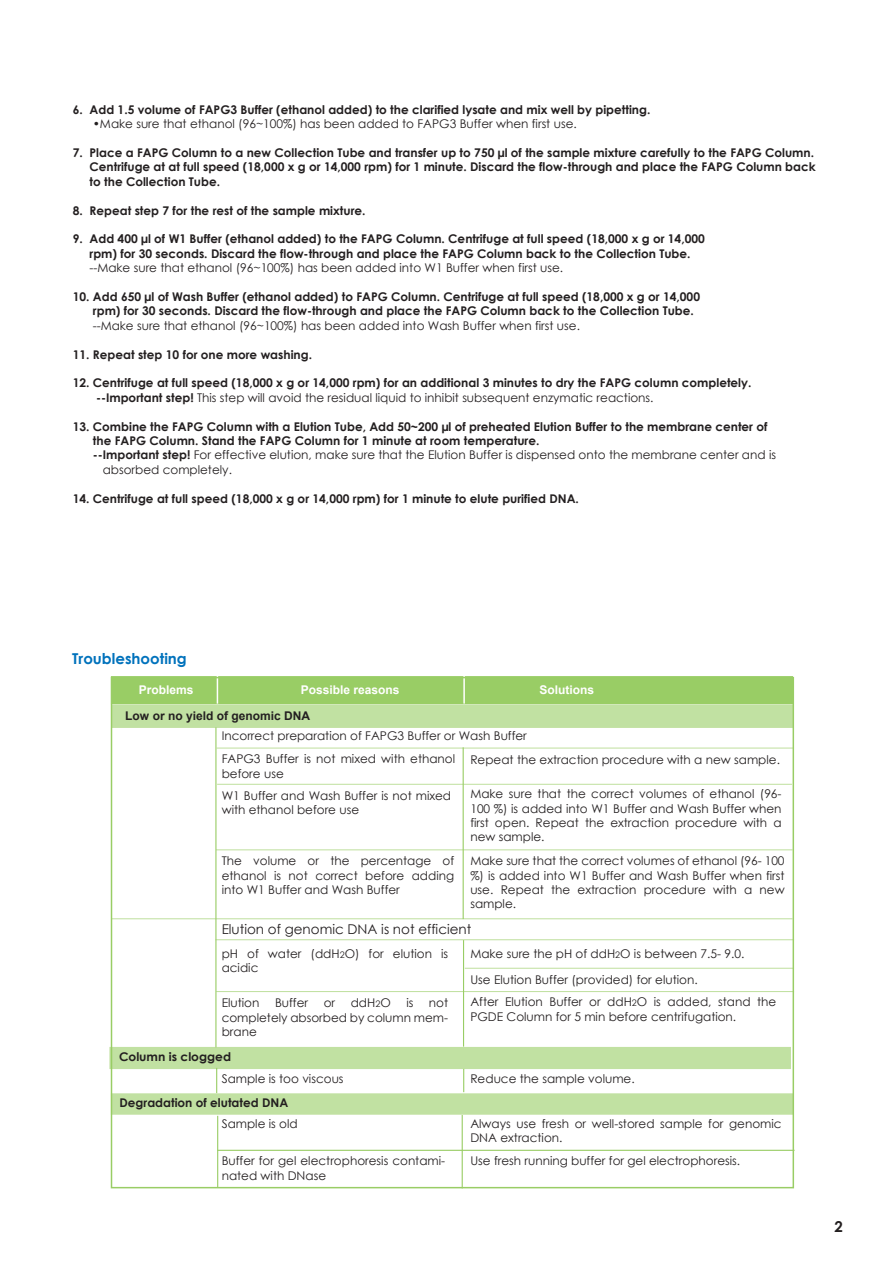
<style>
.page{position:relative;width:893px;height:1263px;background:#fff}
.page>*{position:absolute;margin:0;border:0;box-sizing:border-box;transform-origin:0 0}
.t1{font:700 15px "Century Gothic";color:#0072bc}
.t2{font:700 15px "Century Gothic";color:#231f20}
.t3{font:13.5px "Century Gothic";color:#231f20}
.t4{font:700 12px/14.4px "Century Gothic";color:#231f20}
.t5{font:12px/14.4px "Century Gothic";color:#231f20}
.t6{font:700 12px "Arial";color:#fff}
.t7{font:700 12px "Arial";color:#231f20}
.s1{font-weight:400}
.s2{font-weight:700}
.s3{font-size:9px}
</style>
<div class="page">
<div style="left:111px;top:676px;width:682px;height:28px;background:#99cd65"></div>
<div style="left:112px;top:705px;width:681px;height:23px;background:#c1e1a2"></div>
<svg style="left:216px;top:676px;width:3px;height:29px"></svg>
<svg style="left:463px;top:676px;width:3px;height:29px"></svg>
<svg style="left:114px;top:727px;width:677px;height:320px"></svg>
<svg style="left:216px;top:1114px;width:579px;height:75px"></svg>
<div style="left:109px;top:1047px;width:682px;height:22px;background:#c1e1a2"></div>
<svg style="left:463px;top:1069px;width:2px;height:24px"></svg>
<svg style="left:216px;top:1068px;width:2px;height:25px"></svg>
<div style="left:111px;top:1093px;width:683px;height:22px;background:#c1e1a2"></div>
<div style="left:111px;top:677px;width:683px;height:511px;border:2px solid #99cd65"></div>
<p class="t4" style="left:73px;top:102px;width:579px">6. Add 1.5 volume of FAPG3 Buffer (ethanol added) to the clarified lysate and mix well by pipetting.</p>
<p class="t5" style="left:93px;top:116px;width:486px">•Make sure that ethanol (96~100%) has been added to FAPG3 Buffer when first use.</p>
<p class="t4" style="left:90px;top:145px;width:728px;text-indent:-17px">7. Place a FAPG Column to a new Collection Tube and transfer up to 750 µl of the sample mixture carefully to the FAPG Column.<br>Centrifuge at at full speed (18,000 x g or 14,000 rpm) for 1 minute. Discard the flow-through and place the FAPG Column back to the Collection Tube.</p>
<p class="t4" style="left:73px;top:202px;width:294px">8. Repeat step 7 for the rest of the sample mixture.</p>
<p class="t4" style="left:89px;top:231px;width:617px;text-indent:-17px">9. Add 400 µl of W1 Buffer (ethanol added) to the FAPG Column. Centrifuge at full speed (18,000 x g or 14,000 rpm) for 30 seconds. Discard the flow-through and place the FAPG Column back to the Collection Tube. <span class="s1">--Make sure that ethanol (96~100%) has been added into W1 Buffer when first use.</span></p>
<p class="t4" style="left:93px;top:289px;width:609px;text-indent:-20px">10. Add 650 µl of Wash Buffer (ethanol added) to FAPG Column. Centrifuge at full speed (18,000 x g or 14,000 rpm) for 30 seconds. Discard the flow-through and place the FAPG Column back to the Collection Tube. <span class="s1">--Make sure that ethanol (96~100%) has been added into Wash Buffer when first use.</span></p>
<p class="t4" style="left:73px;top:346px;width:241px">11. Repeat step 10 for one more washing.</p>
<p class="t4" style="left:96px;top:375px;width:657px;text-indent:-23px">12. Centrifuge at full speed (18,000 x g or 14,000 rpm) for an additional 3 minutes to dry the FAPG column completely. --Important step! <span class="s1">This step will avoid the residual liquid to inhibit subsequent enzymatic reactions.</span></p>
<p class="t4" style="left:73px;top:418px;width:696px">13. Combine the FAPG Column with a Elution Tube, Add 50~200 µl of preheated Elution Buffer to the membrane center of</p>
<p class="t4" style="left:93px;top:433px;width:448px">the FAPG Column. Stand the FAPG Column for 1 minute at room temperature.</p>
<p class="t5" style="left:93px;top:448px;width:685px"><span class="s2">--Important step!</span> For effective elution, make sure that the Elution Buffer is dispensed onto the membrane center and is</p>
<p class="t5" style="left:103px;top:462px;width:131px">absorbed completely.</p>
<p class="t4" style="left:73px;top:490px;width:508px">14. Centrifuge at full speed (18,000 x g or 14,000 rpm) for 1 minute to elute purified DNA.</p>
<p class="t1" style="left:72px;top:647px;width:116px">Troubleshooting</p>
<p class="t6" style="left:139px;top:681px;width:56px">Problems</p>
<p class="t6" style="left:301px;top:681px;width:100px">Possible reasons</p>
<p class="t6" style="left:539px;top:681px;width:56px">Solutions</p>
<p class="t7" style="left:125px;top:707px;width:186px">Low or no yield of genomic DNA</p>
<p class="t5" style="left:222px;top:751px;width:235px">FAPG3 Buffer is not mixed with ethanol before use</p>
<p class="t5" style="left:470px;top:752px;width:311px">Repeat the extraction procedure with a new sample.</p>
<p class="t5" style="left:222px;top:729px;width:307px">Incorrect preparation of FAPG3 Buffer or Wash Buffer</p>
<p class="t5" style="left:222px;top:788px;width:231px">W1 Buffer and Wash Buffer is not mixed with ethanol before use</p>
<p class="t5" style="left:470px;top:786px;width:313px;text-align:justify">Make sure that the correct volumes of ethanol (96- 100 %) is added into W1 Buffer and Wash Buffer when first open. Repeat the extraction procedure with a new sample.</p>
<p class="t5" style="left:222px;top:853px;width:234px;text-align:justify">The volume or the percentage of ethanol is not correct before adding into W1 Buffer and Wash Buffer</p>
<p class="t5" style="left:470px;top:853px;width:316px;text-align:justify">Make sure that the correct volumes of ethanol (96- 100 %) is added into W1 Buffer and Wash Buffer when first use. Repeat the extraction procedure with a new sample.</p>
<p class="t3" style="left:222px;top:920px;width:251px">Elution of genomic DNA is not efficient</p>
<p class="t5" style="left:222px;top:946px;width:228px">pH of water (ddH<span class="s3">2</span>O) for elution is acidic</p>
<p class="t5" style="left:470px;top:946px;width:276px">Make sure the pH of ddH<span class="s3">2</span>O is between 7.5- 9.0.</p>
<p class="t5" style="left:470px;top:972px;width:229px">Use Elution Buffer (provided) for elution.</p>
<p class="t5" style="left:222px;top:995px;width:228px;text-align:justify;text-indent:207px">not completely absorbed by column mem&shy;brane</p>
<p class="t5" style="left:470px;top:995px;width:308px">After Elution Buffer or ddH<span class="s3">2</span>O is added, stand the<br>PGDE Column for 5 min before centrifugation.</p>
<p class="t5" style="left:222px;top:1046px;width:123px;line-height:21.3px;text-indent:-103px"><span class="s2">Column is clogged<br></span>Sample is too viscous</p>
<p class="t5" style="left:222px;top:995px;width:39px">Elution</p>
<p class="t5" style="left:275px;top:995px;width:35px">Buffer</p>
<p class="t5" style="left:324px;top:995px;width:13px">or</p>
<p class="t5" style="left:351px;top:995px;width:42px">ddH<span class="s3">2</span>O</p>
<p class="t5" style="left:406px;top:995px;width:9px">is</p>
<p class="t5" style="left:470px;top:1071px;width:166px">Reduce the sample volume.</p>
<p class="t4" style="left:120px;top:1095px;width:170px">Degradation of elutated DNA</p>
<p class="t5" style="left:222px;top:1116px;width:77px">Sample is old</p>
<p class="t5" style="left:470px;top:1116px;width:313px">Always use fresh or well-stored sample for genomic<br>DNA extraction.</p>
<p class="t5" style="left:222px;top:1153px;width:225px">Buffer for gel electrophoresis contami&shy;nated with DNase</p>
<p class="t5" style="left:470px;top:1153px;width:271px">Use fresh running buffer for gel electrophoresis.</p>
<p class="t2" style="left:835px;top:1215px;width:10px">2</p>
</div>
